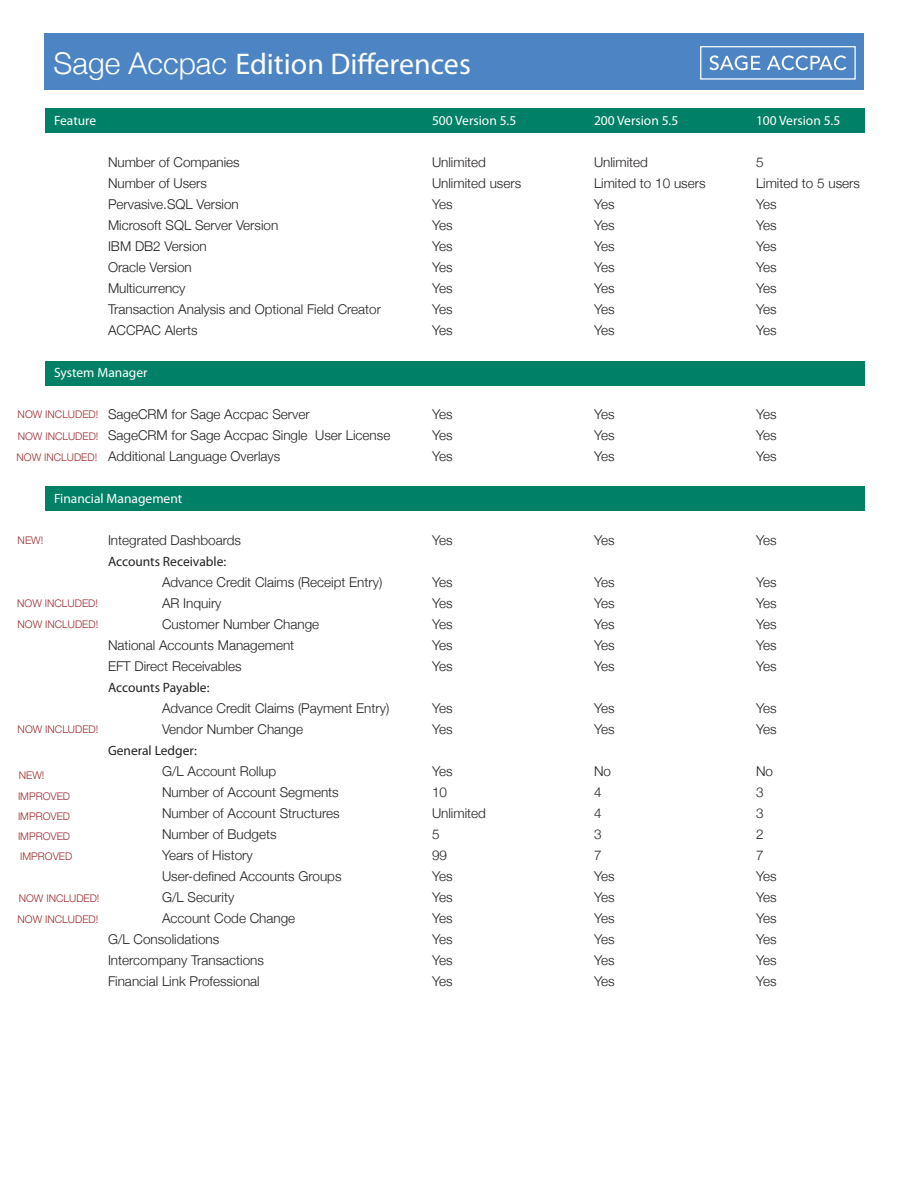
<style>
.page{position:relative;width:918px;height:1188px;background:#fff}
.page>*{position:absolute;margin:0;border:0;box-sizing:border-box;transform-origin:0 0}
.t1{font:30px "Myriad Pro";color:#fff}
.t2{font:300 13.5px "Helvetica Neue";color:#231f20}
.t3{font:13.5px "Myriad Pro";color:#fff}
.t4{font:13.5px "Myriad Pro";color:#231f20}
.t5{font:300 10.5px "Helvetica Neue";color:#9e2a2e}
.s1{font-family:"Helvetica Neue";font-weight:300}
</style>
<div class="page">
<div style="left:45px;top:486px;width:820px;height:24px;background:#008066"></div>
<div style="left:45px;top:361px;width:820px;height:25px;background:#008066"></div>
<div style="left:45px;top:108px;width:820px;height:25px;background:#008066"></div>
<div style="left:44px;top:33px;width:820px;height:56px;background:#4d84c4"></div>
<svg style="left:709px;top:55px;width:51px;height:15px"></svg>
<svg style="left:767px;top:55px;width:79px;height:15px"></svg>
<div style="left:700px;top:46px;width:156px;height:34px;border:1px solid #fff"></div>
<p class="t1" style="left:54px;top:46px;width:419px"><span class="s1">Sage Accpac</span> Edition Differences</p>
<p class="t3" style="left:54px;top:112px;width:44px">Feature</p>
<p class="t3" style="left:432px;top:112px;width:86px">500 Version 5.5</p>
<p class="t3" style="left:594px;top:112px;width:86px">200 Version 5.5</p>
<p class="t3" style="left:756px;top:112px;width:86px">100 Version 5.5</p>
<p class="t2" style="left:108px;top:154px;width:133px">Number of Companies</p>
<p class="t2" style="left:432px;top:154px;width:55px">Unlimited</p>
<p class="t2" style="left:594px;top:154px;width:55px">Unlimited</p>
<p class="t2" style="left:756px;top:154px;width:9px">5</p>
<p class="t2" style="left:108px;top:175px;width:101px">Number of Users</p>
<p class="t2" style="left:432px;top:175px;width:91px">Unlimited users</p>
<p class="t2" style="left:594px;top:175px;width:113px">Limited to 10 users</p>
<p class="t2" style="left:756px;top:175px;width:106px">Limited to 5 users</p>
<p class="t2" style="left:108px;top:196px;width:132px">Pervasive.SQL Version</p>
<p class="t2" style="left:432px;top:196px;width:22px">Yes</p>
<p class="t2" style="left:594px;top:196px;width:22px">Yes</p>
<p class="t2" style="left:756px;top:196px;width:22px">Yes</p>
<p class="t2" style="left:108px;top:217px;width:172px">Microsoft SQL Server Version</p>
<p class="t2" style="left:432px;top:217px;width:22px">Yes</p>
<p class="t2" style="left:594px;top:217px;width:22px">Yes</p>
<p class="t2" style="left:756px;top:217px;width:22px">Yes</p>
<p class="t2" style="left:108px;top:238px;width:100px">IBM DB2 Version</p>
<p class="t2" style="left:432px;top:238px;width:22px">Yes</p>
<p class="t2" style="left:594px;top:238px;width:22px">Yes</p>
<p class="t2" style="left:756px;top:238px;width:22px">Yes</p>
<p class="t2" style="left:108px;top:259px;width:85px">Oracle Version</p>
<p class="t2" style="left:432px;top:259px;width:22px">Yes</p>
<p class="t2" style="left:594px;top:259px;width:22px">Yes</p>
<p class="t2" style="left:756px;top:259px;width:22px">Yes</p>
<p class="t2" style="left:108px;top:280px;width:79px">Multicurrency</p>
<p class="t2" style="left:432px;top:280px;width:22px">Yes</p>
<p class="t2" style="left:594px;top:280px;width:22px">Yes</p>
<p class="t2" style="left:756px;top:280px;width:22px">Yes</p>
<p class="t2" style="left:108px;top:301px;width:275px">Transaction Analysis and Optional Field Creator</p>
<p class="t2" style="left:432px;top:301px;width:22px">Yes</p>
<p class="t2" style="left:594px;top:301px;width:22px">Yes</p>
<p class="t2" style="left:756px;top:301px;width:22px">Yes</p>
<p class="t2" style="left:108px;top:322px;width:91px">ACCPAC Alerts</p>
<p class="t2" style="left:432px;top:322px;width:22px">Yes</p>
<p class="t2" style="left:594px;top:322px;width:22px">Yes</p>
<p class="t2" style="left:756px;top:322px;width:22px">Yes</p>
<p class="t3" style="left:54px;top:364px;width:95px">System Manager</p>
<p class="t2" style="left:108px;top:406px;width:203px">SageCRM for Sage Accpac Server</p>
<p class="t2" style="left:432px;top:406px;width:22px">Yes</p>
<p class="t2" style="left:594px;top:406px;width:22px">Yes</p>
<p class="t2" style="left:756px;top:406px;width:22px">Yes</p>
<p class="t2" style="left:108px;top:427px;width:284px">SageCRM for Sage Accpac Single User License</p>
<p class="t2" style="left:432px;top:427px;width:22px">Yes</p>
<p class="t2" style="left:594px;top:427px;width:22px">Yes</p>
<p class="t2" style="left:756px;top:427px;width:22px">Yes</p>
<p class="t2" style="left:108px;top:448px;width:174px">Additional Language Overlays</p>
<p class="t2" style="left:432px;top:448px;width:22px">Yes</p>
<p class="t2" style="left:594px;top:448px;width:22px">Yes</p>
<p class="t2" style="left:756px;top:448px;width:22px">Yes</p>
<p class="t3" style="left:54px;top:490px;width:130px">Financial Management</p>
<p class="t2" style="left:108px;top:532px;width:135px">Integrated Dashboards</p>
<p class="t2" style="left:432px;top:532px;width:22px">Yes</p>
<p class="t2" style="left:594px;top:532px;width:22px">Yes</p>
<p class="t2" style="left:756px;top:532px;width:22px">Yes</p>
<p class="t4" style="left:108px;top:553px;width:120px">Accounts Receivable:</p>
<p class="t2" style="left:162px;top:574px;width:222px">Advance Credit Claims (Receipt Entry)</p>
<p class="t2" style="left:432px;top:574px;width:22px">Yes</p>
<p class="t2" style="left:594px;top:574px;width:22px">Yes</p>
<p class="t2" style="left:756px;top:574px;width:22px">Yes</p>
<p class="t2" style="left:162px;top:595px;width:61px">AR Inquiry</p>
<p class="t2" style="left:432px;top:595px;width:22px">Yes</p>
<p class="t2" style="left:594px;top:595px;width:22px">Yes</p>
<p class="t2" style="left:756px;top:595px;width:22px">Yes</p>
<p class="t2" style="left:162px;top:616px;width:159px">Customer Number Change</p>
<p class="t2" style="left:432px;top:616px;width:22px">Yes</p>
<p class="t2" style="left:594px;top:616px;width:22px">Yes</p>
<p class="t2" style="left:756px;top:616px;width:22px">Yes</p>
<p class="t2" style="left:108px;top:637px;width:188px">National Accounts Management</p>
<p class="t2" style="left:432px;top:637px;width:22px">Yes</p>
<p class="t2" style="left:594px;top:637px;width:22px">Yes</p>
<p class="t2" style="left:756px;top:637px;width:22px">Yes</p>
<p class="t2" style="left:108px;top:658px;width:135px">EFT Direct Receivables</p>
<p class="t2" style="left:432px;top:658px;width:22px">Yes</p>
<p class="t2" style="left:594px;top:658px;width:22px">Yes</p>
<p class="t2" style="left:756px;top:658px;width:22px">Yes</p>
<p class="t4" style="left:108px;top:679px;width:103px">Accounts Payable:</p>
<p class="t2" style="left:162px;top:700px;width:229px">Advance Credit Claims (Payment Entry)</p>
<p class="t2" style="left:432px;top:700px;width:22px">Yes</p>
<p class="t2" style="left:594px;top:700px;width:22px">Yes</p>
<p class="t2" style="left:756px;top:700px;width:22px">Yes</p>
<p class="t2" style="left:162px;top:721px;width:143px">Vendor Number Change</p>
<p class="t2" style="left:432px;top:721px;width:22px">Yes</p>
<p class="t2" style="left:594px;top:721px;width:22px">Yes</p>
<p class="t2" style="left:756px;top:721px;width:22px">Yes</p>
<p class="t4" style="left:108px;top:742px;width:90px">General Ledger:</p>
<p class="t2" style="left:162px;top:763px;width:116px">G/L Account Rollup</p>
<p class="t2" style="left:432px;top:763px;width:22px">Yes</p>
<p class="t2" style="left:594px;top:763px;width:19px">No</p>
<p class="t2" style="left:756px;top:763px;width:19px">No</p>
<p class="t2" style="left:162px;top:784px;width:178px">Number of Account Segments</p>
<p class="t2" style="left:432px;top:784px;width:17px">10</p>
<p class="t2" style="left:594px;top:784px;width:9px">4</p>
<p class="t2" style="left:756px;top:784px;width:9px">3</p>
<p class="t2" style="left:162px;top:805px;width:179px">Number of Account Structures</p>
<p class="t2" style="left:432px;top:805px;width:55px">Unlimited</p>
<p class="t2" style="left:594px;top:805px;width:9px">4</p>
<p class="t2" style="left:756px;top:805px;width:9px">3</p>
<p class="t2" style="left:162px;top:826px;width:116px">Number of Budgets</p>
<p class="t2" style="left:432px;top:826px;width:9px">5</p>
<p class="t2" style="left:594px;top:826px;width:9px">3</p>
<p class="t2" style="left:756px;top:826px;width:9px">2</p>
<p class="t2" style="left:162px;top:847px;width:92px">Years of History</p>
<p class="t2" style="left:432px;top:847px;width:17px">99</p>
<p class="t2" style="left:594px;top:847px;width:9px">7</p>
<p class="t2" style="left:756px;top:847px;width:9px">7</p>
<p class="t2" style="left:162px;top:868px;width:181px">User-defined Accounts Groups</p>
<p class="t2" style="left:432px;top:868px;width:22px">Yes</p>
<p class="t2" style="left:594px;top:868px;width:22px">Yes</p>
<p class="t2" style="left:756px;top:868px;width:22px">Yes</p>
<p class="t2" style="left:162px;top:889px;width:74px">G/L Security</p>
<p class="t2" style="left:432px;top:889px;width:22px">Yes</p>
<p class="t2" style="left:594px;top:889px;width:22px">Yes</p>
<p class="t2" style="left:756px;top:889px;width:22px">Yes</p>
<p class="t2" style="left:162px;top:910px;width:135px">Account Code Change</p>
<p class="t2" style="left:432px;top:910px;width:22px">Yes</p>
<p class="t2" style="left:594px;top:910px;width:22px">Yes</p>
<p class="t2" style="left:756px;top:910px;width:22px">Yes</p>
<p class="t2" style="left:108px;top:931px;width:113px">G/L Consolidations</p>
<p class="t2" style="left:432px;top:931px;width:22px">Yes</p>
<p class="t2" style="left:594px;top:931px;width:22px">Yes</p>
<p class="t2" style="left:756px;top:931px;width:22px">Yes</p>
<p class="t2" style="left:108px;top:952px;width:158px">Intercompany Transactions</p>
<p class="t2" style="left:432px;top:952px;width:22px">Yes</p>
<p class="t2" style="left:594px;top:952px;width:22px">Yes</p>
<p class="t2" style="left:756px;top:952px;width:22px">Yes</p>
<p class="t2" style="left:108px;top:973px;width:153px">Financial Link Professional</p>
<p class="t2" style="left:432px;top:973px;width:22px">Yes</p>
<p class="t2" style="left:594px;top:973px;width:22px">Yes</p>
<p class="t2" style="left:756px;top:973px;width:22px">Yes</p>
<p class="t5" style="left:18px;top:408px;width:82px">NOW INCLUDED!</p>
<p class="t5" style="left:18px;top:430px;width:82px">NOW INCLUDED!</p>
<p class="t5" style="left:16px;top:451px;width:82px">NOW INCLUDED!</p>
<p class="t5" style="left:18px;top:534px;width:27px">NEW!</p>
<p class="t5" style="left:17px;top:597px;width:82px">NOW INCLUDED!</p>
<p class="t5" style="left:18px;top:618px;width:82px">NOW INCLUDED!</p>
<p class="t5" style="left:18px;top:723px;width:82px">NOW INCLUDED!</p>
<p class="t5" style="left:19px;top:769px;width:27px">NEW!</p>
<p class="t5" style="left:18px;top:790px;width:54px">IMPROVED</p>
<p class="t5" style="left:18px;top:810px;width:54px">IMPROVED</p>
<p class="t5" style="left:18px;top:830px;width:54px">IMPROVED</p>
<p class="t5" style="left:20px;top:850px;width:54px">IMPROVED</p>
<p class="t5" style="left:19px;top:891px;width:82px">NOW INCLUDED!</p>
<p class="t5" style="left:18px;top:913px;width:82px">NOW INCLUDED!</p>
</div>
